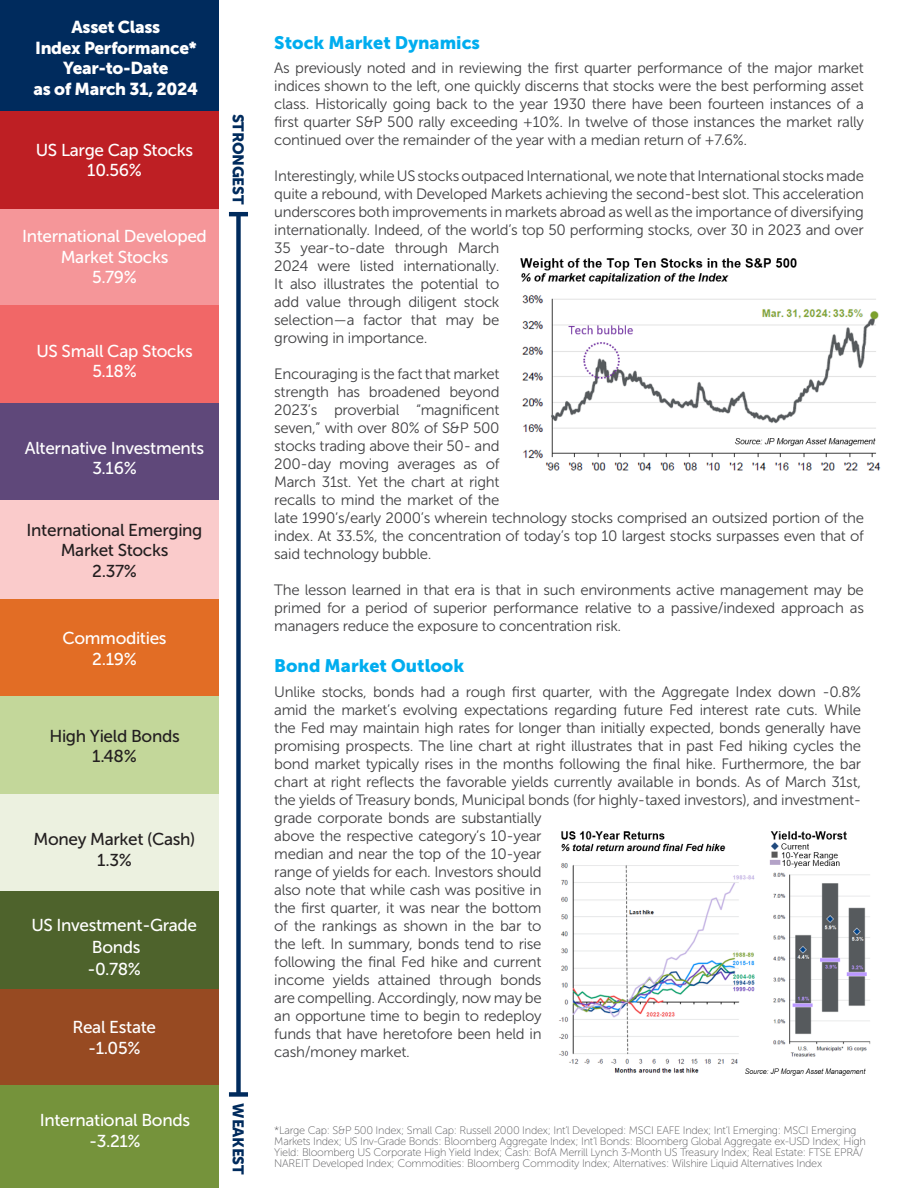
<style>
.page{position:relative;width:918px;height:1188px;background:#fff}
.page>*{position:absolute;margin:0;border:0;box-sizing:border-box;transform-origin:0 0}
.t1{font:18px "Museo Sans 900";color:#00adef}
.t2{font:17.25px "Museo Sans 500";letter-spacing:-.02em;color:#fff}
.t3{font:17.25px "Museo Sans 500";letter-spacing:-.02em;color:#231f20}
.t4{font:17.25px "Museo Sans 900";letter-spacing:-.02em;color:#fff}
.t5{font:15.45px "Museo Sans 900";letter-spacing:-.02em;color:#002b5d}
.t6{font:15px/18px "Museo Sans 300";letter-spacing:-.02em;color:#404042}
.t7{font:10.95px/10.9px "Museo Sans 100";letter-spacing:-.025em;color:#59595c}
</style>
<div class="page">
<div style="left:236px;top:214px;width:5px;height:880px;background:#002b5d"></div>
<hr style="left:229px;top:212px;width:19px;height:4px;background:#002b5d">
<div style="left:229px;top:1092px;width:19px;height:5px;background:#002b5d"></div>
<div style="left:0;top:0;width:218px;height:140px;background:#002b5d"></div>
<div style="left:0;top:989px;width:218px;height:97px;background:#974a22"></div>
<div style="left:0;top:794px;width:218px;height:97px;background:#ecf1e0"></div>
<div style="left:0;top:500px;width:218px;height:100px;background:#facbcb"></div>
<div style="left:0;top:208px;width:218px;height:98px;background:#f59699"></div>
<div style="left:0;top:600px;width:218px;height:97px;background:#e26d25"></div>
<div style="left:0;top:697px;width:218px;height:97px;background:#c3d79a"></div>
<div style="left:0;top:111px;width:218px;height:97px;background:#be1f24"></div>
<div style="left:0;top:403px;width:218px;height:97px;background:#5f487a"></div>
<div style="left:0;top:891px;width:218px;height:98px;background:#4e632c"></div>
<div style="left:0;top:306px;width:218px;height:97px;background:#f16767"></div>
<div style="left:0;top:1086px;width:218px;height:102px;background:#75933b"></div>
<img style="left:520px;top:258px;width:361px;height:213px">
<img style="left:559px;top:831px;width:312px;height:245px">
<p class="t4" style="left:72px;top:17px;width:90px">Asset Class</p>
<p class="t4" style="left:35px;top:38px;width:163px">Index Performance*</p>
<p class="t4" style="left:63px;top:58px;width:107px">Year-to-Date</p>
<p class="t4" style="left:34px;top:79px;width:166px">as of March 31, 2024</p>
<p class="t2" style="left:36px;top:140px;width:159px">US Large Cap Stocks</p>
<p class="t2" style="left:87px;top:161px;width:56px">10.56%</p>
<p class="t2" style="left:22px;top:227px;width:186px">International Developed</p>
<p class="t2" style="left:61px;top:247px;width:109px">Market Stocks</p>
<p class="t2" style="left:92px;top:268px;width:46px">5.79%</p>
<p class="t2" style="left:36px;top:341px;width:158px">US Small Cap Stocks</p>
<p class="t2" style="left:92px;top:362px;width:46px">5.18%</p>
<p class="t2" style="left:25px;top:438px;width:181px">Alternative Investments</p>
<p class="t2" style="left:92px;top:459px;width:46px">3.16%</p>
<p class="t3" style="left:27px;top:520px;width:177px">International Emerging</p>
<p class="t3" style="left:61px;top:541px;width:109px">Market Stocks</p>
<p class="t3" style="left:92px;top:561px;width:46px">2.37%</p>
<p class="t2" style="left:62px;top:629px;width:106px">Commodities</p>
<p class="t2" style="left:92px;top:650px;width:46px">2.19%</p>
<p class="t3" style="left:49px;top:726px;width:132px">High Yield Bonds</p>
<p class="t3" style="left:92px;top:747px;width:46px">1.48%</p>
<p class="t5" style="left:247px;top:114px;width:92px;rotate:90deg">STRONGEST</p>
<p class="t3" style="left:34px;top:830px;width:163px">Money Market (Cash)</p>
<p class="t3" style="left:97px;top:850px;width:36px">1.3%</p>
<p class="t2" style="left:31px;top:916px;width:167px">US Investment-Grade</p>
<p class="t2" style="left:92px;top:938px;width:50px">Bonds</p>
<p class="t2" style="left:87px;top:959px;width:55px">-0.78%</p>
<p class="t2" style="left:72px;top:1018px;width:85px">Real Estate</p>
<p class="t2" style="left:88px;top:1039px;width:54px">-1.05%</p>
<p class="t2" style="left:40px;top:1111px;width:152px">International Bonds</p>
<p class="t2" style="left:89px;top:1131px;width:53px">-3.21%</p>
<p class="t5" style="left:247px;top:1103px;width:73px;rotate:90deg">WEAKEST</p>
<p class="t1" style="left:274px;top:32px;width:207px">Stock Market Dynamics</p>
<p class="t6" style="left:274px;top:59px;width:591px;text-align:justify">As previously noted and in reviewing the first quarter performance of the major market indices shown to the left, one quickly discerns that stocks were the best performing asset class. Historically going back to the year 1930 there have been fourteen instances of a first quarter S&amp;P 500 rally exceeding +10%. In twelve of those instances the market rally continued over the remainder of the year with a median return of +7.6%.</p>
<p class="t6" style="left:274px;top:167px;width:591px">Interestingly, while US stocks outpaced International, we note that International stocks made quite a rebound, with Developed Markets achieving the second-best slot. This acceleration underscores both improvements in markets abroad as well as the importance of diversifying internationally. Indeed, of the world’s top 50 performing stocks, over 30 in 2023 and over 35 year-to-date through March<br>2024 were listed internationally.<br>It also illustrates the potential to<br>add value through diligent stock<br>selection—a factor that may be<br>growing in importance.</p>
<p class="t6" style="left:274px;top:365px;width:591px">Encouraging is the fact that market<br>strength has broadened beyond<br>2023’s proverbial “magnificent<br>seven,” with over 80% of S&amp;P 500<br>stocks trading above their 50- and<br>200-day moving averages as of<br>March 31st. Yet the chart at right<br>recalls to mind the market of the<br>late 1990’s/early 2000’s wherein technology stocks comprised an outsized portion of the index. At 33.5%, the concentration of today’s top 10 largest stocks surpasses even that of said technology bubble.</p>
<p class="t6" style="left:274px;top:581px;width:591px;text-align:justify">The lesson learned in that era is that in such environments active management may be primed for a period of superior performance relative to a passive/indexed approach as managers reduce the exposure to concentration risk.</p>
<p class="t1" style="left:274px;top:655px;width:191px">Bond Market Outlook</p>
<p class="t6" style="left:274px;top:683px;width:588px">Unlike stocks, bonds had a rough first quarter, with the Aggregate Index down -0.8% amid the market’s evolving expectations regarding future Fed interest rate cuts. While the Fed may maintain high rates for longer than initially expected, bonds generally have promising prospects. The line chart at right illustrates that in past Fed hiking cycles the bond market typically rises in the months following the final hike. Furthermore, the bar chart at right reflects the favorable yields currently available in bonds. As of March 31st, the yields of Treasury bonds, Municipal bonds (for highly-taxed investors), and investment&shy;grade corporate bonds are substantially<br>above the respective category’s 10-year<br>median and near the top of the 10-year<br>range of yields for each. Investors should<br>also note that while cash was positive in<br>the first quarter, it was near the bottom<br>of the rankings as shown in the bar to<br>the left. In summary, bonds tend to rise<br>following the final Fed hike and current<br>income yields attained through bonds<br>are compelling. Accordingly, now may be<br>an opportune time to begin to redeploy<br>funds that have heretofore been held in<br>cash/money market.</p>
<p class="t7" style="left:274px;top:1125px;width:593px">*Large Cap: S&amp;P 500 Index; Small Cap: Russell 2000 Index; Int’l Developed: MSCI EAFE Index; Int’l Emerging: MSCI Emerging Markets Index; US Inv-Grade Bonds: Bloomberg Aggregate Index; Int’l Bonds: Bloomberg Global Aggregate ex-USD Index; High Yield: Bloomberg US Corporate High Yield Index; Cash: BofA Merrill Lynch 3-Month US Treasury Index; Real Estate: FTSE EPRA/ NAREIT Developed Index; Commodities: Bloomberg Commodity Index; Alternatives: Wilshire Liquid Alternatives Index</p>
</div>
